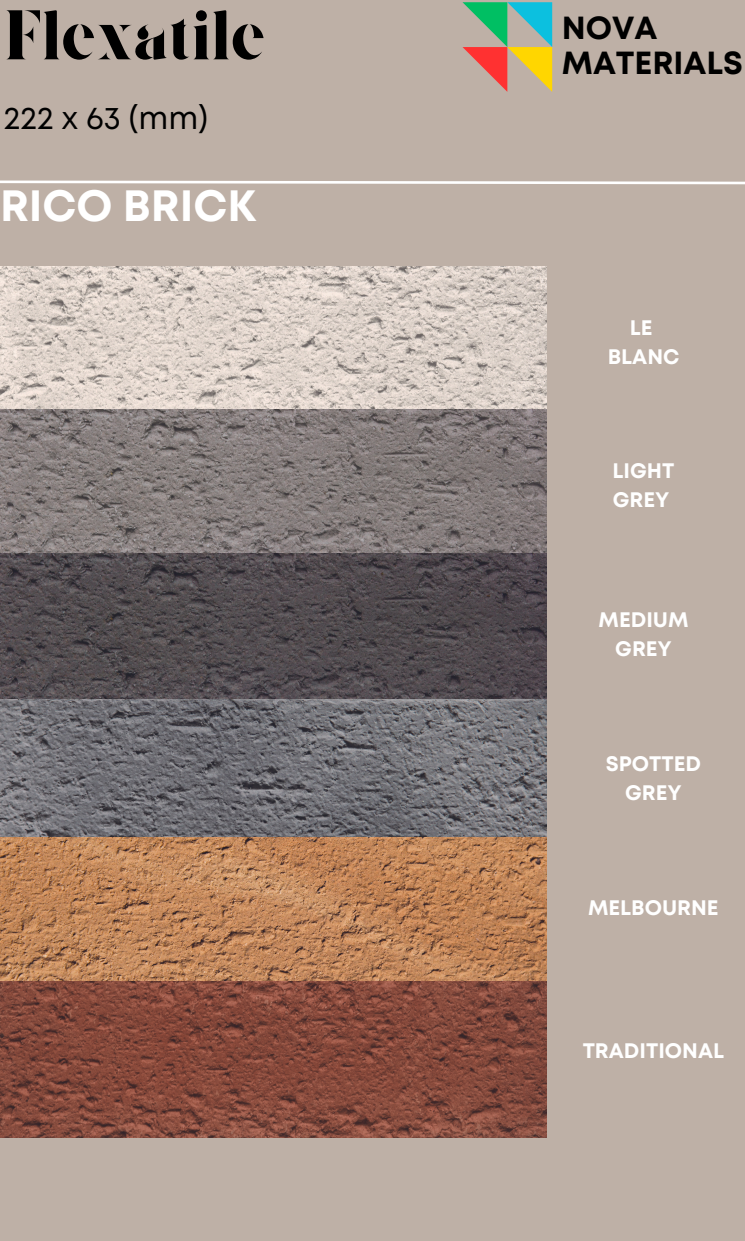
<style>
.page{position:relative;width:745px;height:1241px;background:#fff}
.page>*{position:absolute;margin:0;border:0;box-sizing:border-box;transform-origin:0 0}
.t1{font:70px "Giaza Stencil";color:#000}
.t2{font:700 43.75px "Mont";color:#fff}
.t3{font:700 31.94px/34.1px "Mont";color:#000}
.t4{font:31.5px "Mont";color:#000}
.t5{font:700 21px "Mont";color:#fff}
</style>
<div class="page">
<div style="left:0;top:0;width:744px;height:1240px;background:#beb0a6"></div>
<svg style="left:0;top:180px;width:744px;height:5px"></svg>
<svg style="left:462px;top:2px;width:89px;height:90px"></svg>
<img style="left:0;top:266px;width:546px;height:143px">
<img style="left:0;top:409px;width:546px;height:144px">
<img style="left:0;top:553px;width:546px;height:146px">
<img style="left:0;top:699px;width:546px;height:138px">
<img style="left:0;top:837px;width:546px;height:144px">
<img style="left:0;top:981px;width:546px;height:156px">
<h1 class="t1" style="left:4px;top:7px;width:263px">Flexatile</h1>
<h4 class="t3" style="left:561px;top:14px;width:182px">NOVA<br>MATERIALS</h4>
<p class="t4" style="left:4px;top:106px;width:205px">222 x 63 (mm)</p>
<p class="t2" style="left:0;top:189px;width:257px">RICO BRICK</p>
<p class="t5" style="left:629px;top:320px;width:24px">LE</p>
<p class="t5" style="left:607px;top:349px;width:73px">BLANC</p>
<p class="t5" style="left:612px;top:463px;width:63px">LIGHT</p>
<p class="t5" style="left:612px;top:492px;width:58px">GREY</p>
<h3 class="t5" style="left:598px;top:612px;width:92px">MEDIUM</h3>
<h2 class="t5" style="left:615px;top:640px;width:58px">GREY</h2>
<p class="t5" style="left:605px;top:755px;width:97px">SPOTTED</p>
<p class="t5" style="left:624px;top:784px;width:58px">GREY</p>
<p class="t5" style="left:587px;top:899px;width:132px">MELBOURNE</p>
<p class="t5" style="left:582px;top:1043px;width:143px">TRADITIONAL</p>
</div>
